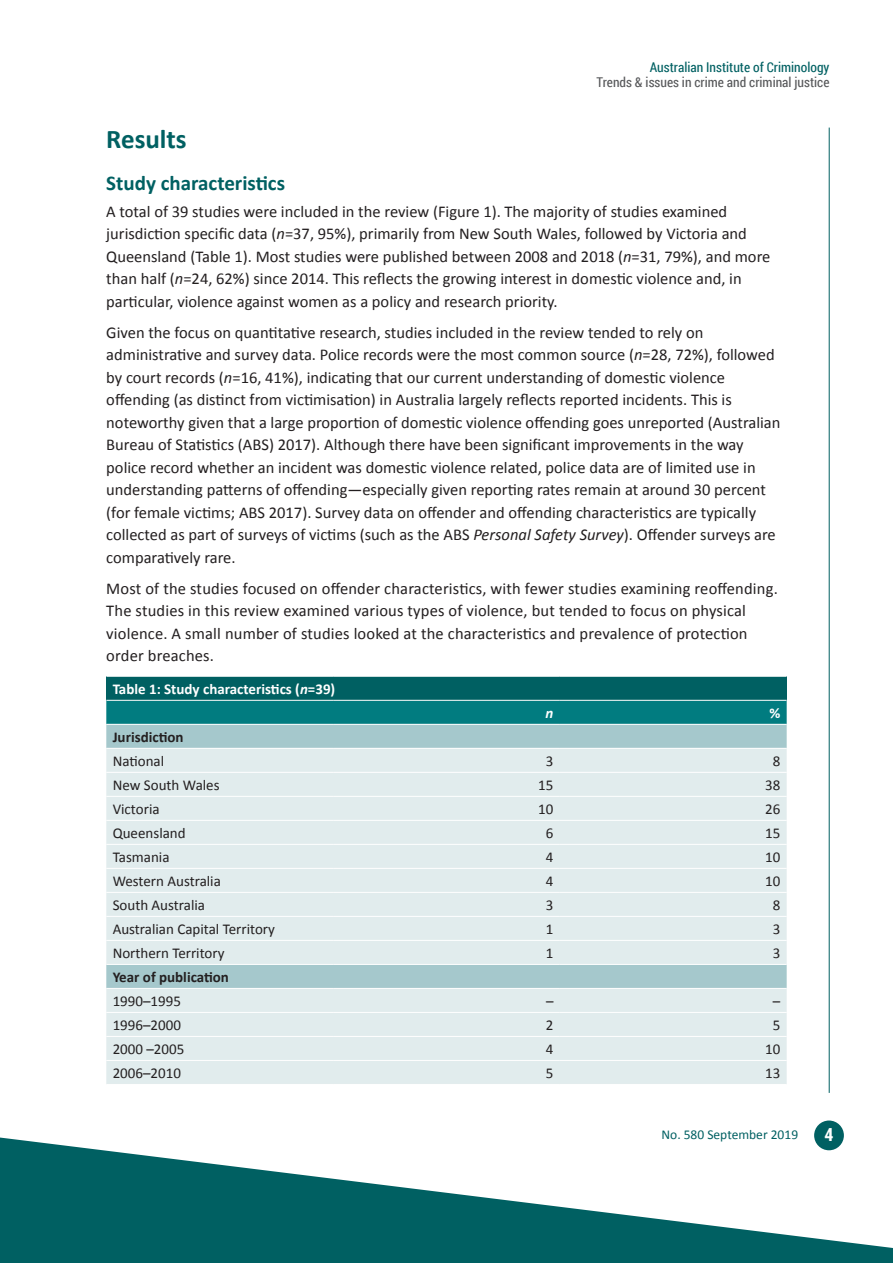
<style>
.page{position:relative;width:893px;height:1263px;background:#fff}
.page>*{position:absolute;margin:0;border:0;box-sizing:border-box;transform-origin:0 0}
.t1{font:700 27px "Calibri";color:#006062}
.t2{font:700 21px "Calibri";color:#006062}
.t3{font:700 18px "Roboto Condensed";color:#fff}
.body{font:16.5px/22.5px "Calibri";color:#231f20}
.Body__table{font:15px "Calibri";color:#231f20}
.Body_table_heading{font:700 15px "Calibri";color:#fff}
.Body__table-2{font:700 15px "Calibri";color:#231f20}
.Body_table_section_h{font:italic 700 15px "Calibri";color:#fff}
.Body_table_section_h-2{font:700 15px "Calibri";color:#fff}
.t4{font:13.5px "Roboto Condensed";color:#57585a}
.t5{font:13.5px "Roboto Condensed";color:#006062}
.t6{font:13.5px "Calibri";color:#006062}
.s1{font-style:italic}
</style>
<div class="page">
<hr style="left:829px;top:128px;width:1px;height:965px;background:#006062">
<div style="left:814px;top:1120px;width:30px;height:30px;background:#006062;border-radius:50%"></div>
<svg style="left:0;top:1137px;width:893px;height:126px;fill:#006062"></svg>
<div style="left:106px;top:676px;width:681px;height:24px;background:#006062"></div>
<svg style="left:106px;top:701px;width:681px;height:47px"></svg>
<div style="left:106px;top:749px;width:681px;height:335px;background:#e1eced"></div>
<div style="left:106px;top:965px;width:681px;height:23px;background:#a5c8cc"></div>
<hr style="left:106px;top:676px;width:227px;height:1px;background:#fff">
<hr style="left:333px;top:676px;width:227px;height:1px;background:#fff">
<hr style="left:560px;top:676px;width:227px;height:1px;background:#fff">
<hr style="left:106px;top:724px;width:227px;height:1px;background:#fff">
<hr style="left:333px;top:724px;width:227px;height:1px;background:#fff">
<hr style="left:560px;top:724px;width:227px;height:1px;background:#fff">
<hr style="left:106px;top:772px;width:227px;height:1px;background:#fff">
<hr style="left:333px;top:772px;width:227px;height:1px;background:#fff">
<hr style="left:560px;top:772px;width:227px;height:1px;background:#fff">
<hr style="left:106px;top:796px;width:227px;height:1px;background:#fff">
<hr style="left:333px;top:796px;width:227px;height:1px;background:#fff">
<hr style="left:560px;top:796px;width:227px;height:1px;background:#fff">
<hr style="left:106px;top:820px;width:227px;height:1px;background:#fff">
<hr style="left:333px;top:820px;width:227px;height:1px;background:#fff">
<hr style="left:560px;top:820px;width:227px;height:1px;background:#fff">
<hr style="left:106px;top:844px;width:227px;height:1px;background:#fff">
<hr style="left:333px;top:844px;width:227px;height:1px;background:#fff">
<hr style="left:560px;top:844px;width:227px;height:1px;background:#fff">
<hr style="left:106px;top:868px;width:227px;height:1px;background:#fff">
<hr style="left:333px;top:868px;width:227px;height:1px;background:#fff">
<hr style="left:560px;top:868px;width:227px;height:1px;background:#fff">
<hr style="left:106px;top:892px;width:227px;height:1px;background:#fff">
<hr style="left:333px;top:892px;width:227px;height:1px;background:#fff">
<hr style="left:560px;top:892px;width:227px;height:1px;background:#fff">
<hr style="left:106px;top:916px;width:227px;height:1px;background:#fff">
<hr style="left:333px;top:916px;width:227px;height:1px;background:#fff">
<hr style="left:560px;top:916px;width:227px;height:1px;background:#fff">
<hr style="left:106px;top:940px;width:227px;height:1px;background:#fff">
<hr style="left:333px;top:940px;width:227px;height:1px;background:#fff">
<hr style="left:560px;top:940px;width:227px;height:1px;background:#fff">
<hr style="left:106px;top:964px;width:227px;height:1px;background:#fff">
<hr style="left:333px;top:964px;width:227px;height:1px;background:#fff">
<hr style="left:560px;top:964px;width:227px;height:1px;background:#fff">
<hr style="left:106px;top:988px;width:227px;height:1px;background:#fff">
<hr style="left:333px;top:988px;width:227px;height:1px;background:#fff">
<hr style="left:560px;top:988px;width:227px;height:1px;background:#fff">
<hr style="left:106px;top:1012px;width:227px;height:1px;background:#fff">
<hr style="left:333px;top:1012px;width:227px;height:1px;background:#fff">
<hr style="left:560px;top:1012px;width:227px;height:1px;background:#fff">
<hr style="left:106px;top:1036px;width:227px;height:1px;background:#fff">
<hr style="left:333px;top:1036px;width:227px;height:1px;background:#fff">
<hr style="left:560px;top:1036px;width:227px;height:1px;background:#fff">
<hr style="left:106px;top:1060px;width:227px;height:1px;background:#fff">
<hr style="left:333px;top:1060px;width:227px;height:1px;background:#fff">
<hr style="left:560px;top:1060px;width:227px;height:1px;background:#fff">
<p class="t5" style="left:650px;top:58px;width:181px">Australian Institute of Criminology</p>
<p class="t4" style="left:597px;top:73px;width:234px">Trends &amp; issues in crime and criminal justice</p>
<h1 class="t1" style="left:106px;top:122px;width:82px">Results</h1>
<h2 class="t2" style="left:106px;top:170px;width:180px">Study characteristics</h2>
<p class="body" style="left:106px;top:200px;width:666px">A total of 39 studies were included in the review (Figure 1). The majority of studies examined jurisdiction specific data (<span class="s1">n</span>=37, 95%), primarily from New South Wales, followed by Victoria and Queensland (Table 1). Most studies were published between 2008 and 2018 (<span class="s1">n</span>=31, 79%), and more than half (<span class="s1">n</span>=24, 62%) since 2014. This reflects the growing interest in domestic violence and, in particular, violence against women as a policy and research priority.</p>
<p class="body" style="left:106px;top:321px;width:676px">Given the focus on quantitative research, studies included in the review tended to rely on administrative and survey data. Police records were the most common source (<span class="s1">n</span>=28, 72%), followed by court records (<span class="s1">n</span>=16, 41%), indicating that our current understanding of domestic violence offending (as distinct from victimisation) in Australia largely reflects reported incidents. This is noteworthy given that a large proportion of domestic violence offending goes unreported (Australian Bureau of Statistics (ABS) 2017). Although there have been significant improvements in the way police record whether an incident was domestic violence related, police data are of limited use in understanding patterns of offending—especially given reporting rates remain at around 30 percent (for female victims; ABS 2017). Survey data on offender and offending characteristics are typically collected as part of surveys of victims (such as the ABS <span class="s1">Personal Safety Survey</span>). Offender surveys are comparatively rare.</p>
<p class="body" style="left:106px;top:577px;width:673px">Most of the studies focused on offender characteristics, with fewer studies examining reoffending.<br>The studies in this review examined various types of violence, but tended to focus on physical violence. A small number of studies looked at the characteristics and prevalence of protection order breaches.</p>
<p class="Body_table_heading" style="left:113px;top:679px;width:224px">Table 1: Study characteristics (<span class="s1">n</span>=39)</p>
<p class="Body_table_section_h" style="left:546px;top:703px;width:9px">n</p>
<p class="Body_table_section_h-2" style="left:769px;top:703px;width:12px">%</p>
<p class="Body__table-2" style="left:113px;top:727px;width:72px">Jurisdiction</p>
<p class="Body__table" style="left:113px;top:751px;width:53px">National</p>
<p class="Body__table" style="left:546px;top:751px;width:9px">3</p>
<p class="Body__table" style="left:773px;top:751px;width:9px">8</p>
<p class="Body__table" style="left:113px;top:775px;width:108px">New South Wales</p>
<p class="Body__table" style="left:538px;top:775px;width:17px">15</p>
<p class="Body__table" style="left:765px;top:775px;width:17px">38</p>
<p class="Body__table" style="left:113px;top:799px;width:48px">Victoria</p>
<p class="Body__table" style="left:538px;top:799px;width:17px">10</p>
<p class="Body__table" style="left:765px;top:799px;width:17px">26</p>
<p class="Body__table" style="left:113px;top:823px;width:75px">Queensland</p>
<p class="Body__table" style="left:546px;top:823px;width:9px">6</p>
<p class="Body__table" style="left:765px;top:823px;width:17px">15</p>
<p class="Body__table" style="left:113px;top:847px;width:58px">Tasmania</p>
<p class="Body__table" style="left:546px;top:847px;width:9px">4</p>
<p class="Body__table" style="left:765px;top:847px;width:17px">10</p>
<p class="Body__table" style="left:113px;top:871px;width:110px">Western Australia</p>
<p class="Body__table" style="left:546px;top:871px;width:9px">4</p>
<p class="Body__table" style="left:765px;top:871px;width:17px">10</p>
<p class="Body__table" style="left:113px;top:895px;width:94px">South Australia</p>
<p class="Body__table" style="left:546px;top:895px;width:9px">3</p>
<p class="Body__table" style="left:773px;top:895px;width:9px">8</p>
<p class="Body__table" style="left:113px;top:919px;width:164px">Australian Capital Territory</p>
<p class="Body__table" style="left:546px;top:919px;width:9px">1</p>
<p class="Body__table" style="left:773px;top:919px;width:9px">3</p>
<p class="Body__table" style="left:113px;top:943px;width:113px">Northern Territory</p>
<p class="Body__table" style="left:546px;top:943px;width:9px">1</p>
<p class="Body__table" style="left:773px;top:943px;width:9px">3</p>
<p class="Body__table-2" style="left:113px;top:967px;width:118px">Year of publication</p>
<p class="Body__table" style="left:113px;top:991px;width:70px">1990–1995</p>
<p class="Body__table" style="left:546px;top:991px;width:9px">–</p>
<p class="Body__table" style="left:773px;top:991px;width:9px">–</p>
<p class="Body__table" style="left:113px;top:1015px;width:70px">1996–2000</p>
<p class="Body__table" style="left:546px;top:1015px;width:9px">2</p>
<p class="Body__table" style="left:773px;top:1015px;width:9px">5</p>
<p class="Body__table" style="left:113px;top:1039px;width:73px">2000 –2005</p>
<p class="Body__table" style="left:546px;top:1039px;width:9px">4</p>
<p class="Body__table" style="left:765px;top:1039px;width:17px">10</p>
<p class="Body__table" style="left:113px;top:1063px;width:70px">2006–2010</p>
<p class="Body__table" style="left:546px;top:1063px;width:9px">5</p>
<p class="Body__table" style="left:765px;top:1063px;width:17px">13</p>
<p class="t6" style="left:661px;top:1126px;width:138px">No. 580 September 2019</p>
<p class="t3" style="left:824px;top:1122px;width:10px">4</p>
</div>
